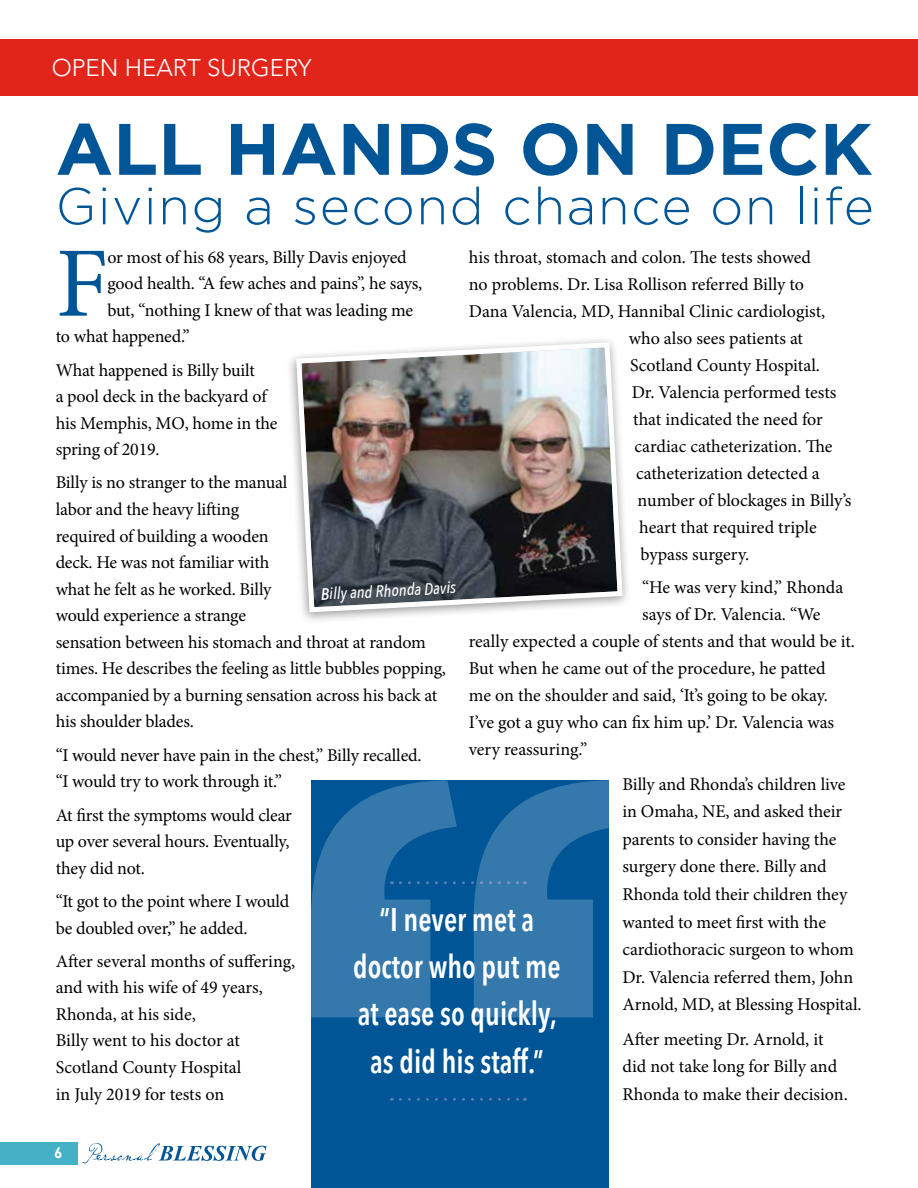
<style>
.page{position:relative;width:918px;height:1188px;background:#fff}
.page>*{position:absolute;margin:0;border:0;box-sizing:border-box;transform-origin:0 0}
.t1{font:99.75px "Minion Pro";color:#005596}
.t2{font:700 72.75px "Gotham";color:#005596}
.t3{font:300 51.75px "Gotham";letter-spacing:.03em;color:#005596}
.t4{font:600 32.7px/47.2px "Avenir Next Condensed";color:#fff;text-align:center;scale:.9 1}
.t5{font:300 24px "Avenir LT Std";color:#fff}
.t6{font:18px/26.5px "Minion Pro";letter-spacing:-.01em;color:#000}
.t7{font:italic 500 16.5px "Avenir Next Condensed";color:#fff}
.t8{font:700 15px "Century Gothic";color:#fff}
.s1{font-weight:600}
</style>
<div class="page">
<div style="left:0;top:1142px;width:78px;height:23px;background:#45b1c7"></div>
<svg style="left:83px;top:1143px;width:184px;height:20px"></svg>
<div style="left:0;top:39px;width:918px;height:56px;background:#e1251b"></div>
<div style="left:286px;top:336px;width:345px;height:288px;background:#000;opacity:.4"></div>
<img style="left:294px;top:340px;width:331px;height:275px">
<div style="left:311px;top:780px;width:298px;height:408px;background:#005596"></div>
<svg style="left:400px;top:1098px;width:125px;height:3px"></svg>
<svg style="left:311px;top:780px;width:298px;height:237px;fill:#3578ab"></svg>
<h3 class="t5" style="left:52px;top:54px;width:261px">OPEN HEART SURGERY</h3>
<h2 class="t2" style="left:56px;top:105px;width:819px">ALL HANDS ON DECK</h2>
<h3 class="t3" style="left:56px;top:175px;width:820px">Giving a second chance on life</h3>
<p class="t6" style="left:469px;top:244px;width:344px">his throat, stomach and colon. The tests showed</p>
<p class="t6" style="left:469px;top:271px;width:337px">no problems. Dr. Lisa Rollison referred Billy to</p>
<p class="t6" style="left:469px;top:298px;width:358px">Dana Valencia, MD, Hannibal Clinic cardiologist,</p>
<p class="t6" style="left:629px;top:325px;width:176px">who also sees patients at</p>
<p class="t6" style="left:630px;top:352px;width:191px">Scotland County Hospital.</p>
<p class="t6" style="left:632px;top:379px;width:206px">Dr. Valencia performed tests</p>
<p class="t6" style="left:633px;top:406px;width:191px">that indicated the need for</p>
<p class="t6" style="left:635px;top:433px;width:199px">cardiac catheterization. The</p>
<p class="t6" style="left:636px;top:460px;width:185px">catheterization detected a</p>
<p class="t6" style="left:638px;top:487px;width:215px">number of blockages in Billy’s</p>
<p class="t6" style="left:639px;top:514px;width:179px">heart that required triple</p>
<p class="t6" style="left:641px;top:541px;width:110px">bypass surgery.</p>
<p class="t6" style="left:642px;top:574px;width:203px">“He was very kind,” Rhonda</p>
<p class="t6" style="left:642px;top:601px;width:180px">says of Dr. Valencia. “We</p>
<p class="t6" style="left:469px;top:628px;width:388px">really expected a couple of stents and that would be it.</p>
<p class="t6" style="left:469px;top:655px;width:358px">But when he came out of the procedure, he patted</p>
<p class="t6" style="left:469px;top:682px;width:361px">me on the shoulder and said, ‘It’s going to be okay.</p>
<p class="t6" style="left:469px;top:709px;width:367px">I’ve got a guy who can fix him up.’ Dr. Valencia was</p>
<p class="t6" style="left:469px;top:736px;width:120px">very reassuring.”</p>
<p class="t6" style="left:623px;top:770px;width:240px;line-height:27.6px">Billy and Rhonda’s children live in Omaha, NE, and asked their parents to consider having the surgery done there. Billy and<br>Rhonda told their children they wanted to meet first with the cardiothoracic surgeon to whom<br>Dr. Valencia referred them, John<br>Arnold, MD, at Blessing Hospital.</p>
<p class="t6" style="left:623px;top:1025px;width:227px;line-height:27.6px">After meeting Dr. Arnold, it did not take long for Billy and<br>Rhonda to make their decision.</p>
<h1 class="t1" style="left:56px;top:217px;width:54px">F</h1>
<p class="t6" style="left:107px;top:244px;width:301px">or most of his 68 years, Billy Davis enjoyed</p>
<p class="t6" style="left:107px;top:270px;width:316px">good health. “A few aches and pains”, he says,</p>
<p class="t6" style="left:107px;top:297px;width:307px">but, “nothing I knew of that was leading me</p>
<p class="t6" style="left:56px;top:323px;width:136px">to what happened.”</p>
<p class="t6" style="left:56px;top:357px;width:223px">What happened is Billy built<br>a pool deck in the backyard of his Memphis, MO, home in the spring of 2019.</p>
<p class="t6" style="left:56px;top:470px;width:392px">Billy is no stranger to the manual<br>labor and the heavy lifting<br>required of building a wooden<br>deck. He was not familiar with<br>what he felt as he worked. Billy<br>would experience a strange<br>sensation between his stomach and throat at random times. He describes the feeling as little bubbles popping, accompanied by a burning sensation across his back at his shoulder blades.</p>
<p class="t6" style="left:56px;top:742px;width:367px">“I would never have pain in the chest,” Billy recalled. “I would try to work through it.”</p>
<p class="t6" style="left:56px;top:802px;width:238px">At first the symptoms would clear up over several hours. Eventually, they did not.</p>
<p class="t6" style="left:56px;top:888px;width:235px">“It got to the point where I would be doubled over,” he added.</p>
<p class="t6" style="left:56px;top:948px;width:241px">After several months of suffering, and with his wife of 49 years,<br>Rhonda, at his side,<br>Billy went to his doctor at<br>Scotland County Hospital<br>in July 2019 for tests on</p>
<p class="t7" style="left:320px;top:584px;width:137px;rotate:-3deg"><span class="s1">B</span>illy and Rhonda Davis</p>
<h3 class="t4" style="left:353px;top:895px;width:232px">“I never met a doctor who put me at ease so quickly, as did his staff.”</h3>
<p class="t8" style="left:54px;top:1141px;width:10px">6</p>
</div>
